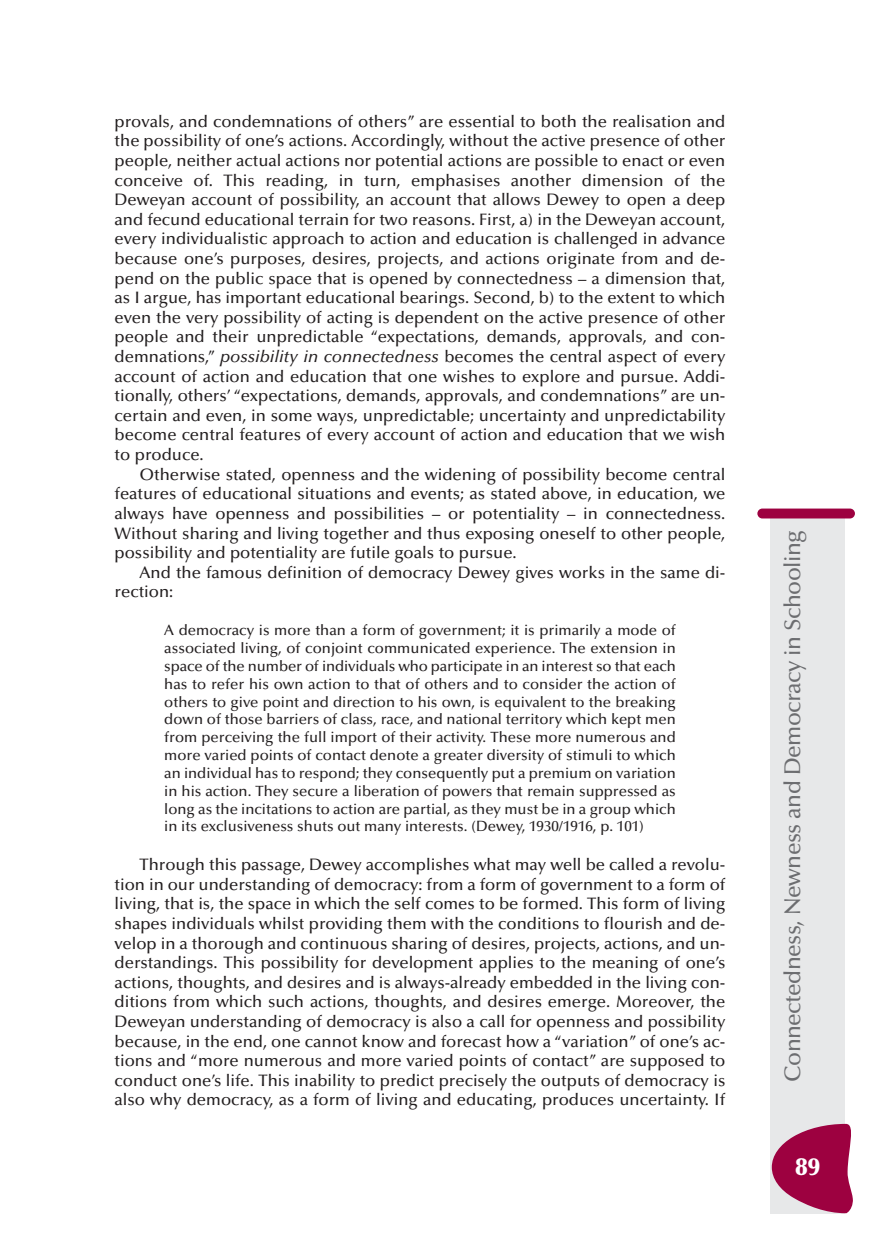
<style>
.page{position:relative;width:869px;height:1241px;background:#fff}
.page>*{position:absolute;margin:0;border:0;box-sizing:border-box;transform-origin:0 0}
.t1{font:900 24.5px "Optima";color:#fff}
.t2{font:500 22.75px "Optima";letter-spacing:-.025em;color:#6c6d70}
.t3{font:500 16.62px/19.6px "Optima";color:#231f20;text-align:justify}
.t4{font:500 14.88px/17.8px "Optima";color:#231f20;text-align:justify}
.s1{font-style:italic}
</style>
<div class="page">
<div style="left:770px;top:516px;width:74px;height:697px;background:#e7e8e9"></div>
<div style="left:757px;top:508px;width:97px;height:10px;background:#9d0140;border-radius:5px"></div>
<svg style="left:771px;top:1123px;width:82px;height:89px"></svg>
<p class="t3" style="left:115px;top:113px;width:612px">provals, and condemnations of others” are essential to both the realisation and the possibility of one’s actions. Accordingly, without the active presence of other people, neither actual actions nor potential actions are possible to enact or even conceive of. This reading, in turn, emphasises another dimension of the Deweyan account of possibility, an account that allows Dewey to open a deep and fecund educational terrain for two reasons. First, a) in the Deweyan account, every individualistic approach to action and education is challenged in advance because one’s purposes, desires, projects, and actions originate from and de&shy;pend on the public space that is opened by connectedness – a dimension that, as I argue, has important educational bearings. Second, b) to the extent to which even the very possibility of acting is dependent on the active presence of other people and their unpredictable “expectations, demands, approvals, and con&shy;demnations,” <span class="s1">possibility in connectedness</span> becomes the central aspect of every account of action and education that one wishes to explore and pursue. Addi&shy;tionally, others’“expectations, demands, approvals, and condemnations” are un&shy;certain and even, in some ways, unpredictable; uncertainty and unpredictability become central features of every account of action and education that we wish to produce.</p>
<p class="t3" style="left:115px;top:466px;width:612px;text-indent:25px">Otherwise stated, openness and the widening of possibility become central features of educational situations and events; as stated above, in education, we always have openness and possibilities – or potentiality – in connectedness.<br>Without sharing and living together and thus exposing oneself to other people, possibility and potentiality are futile goals to pursue.</p>
<p class="t3" style="left:115px;top:564px;width:612px;text-indent:25px">And the famous definition of democracy Dewey gives works in the same di&shy;rection:</p>
<p class="t4" style="left:164px;top:622px;width:512px">A democracy is more than a form of government; it is primarily a mode of associated living, of conjoint communicated experience. The extension in space of the number of individuals who participate in an interest so that each has to refer his own action to that of others and to consider the action of others to give point and direction to his own, is equivalent to the breaking down of those barriers of class, race, and national territory which kept men from perceiving the full import of their activity. These more numerous and more varied points of contact denote a greater diversity of stimuli to which an individual has to respond; they consequently put a premium on variation in his action. They secure a liberation of powers that remain suppressed as long as the incitations to action are partial, as they must be in a group which in its exclusiveness shuts out many interests. (Dewey, 1930/1916, p. 101)</p>
<p class="t3" style="left:114px;top:856px;width:612px;text-indent:25px">Through this passage, Dewey accomplishes what may well be called a revolu&shy;tion in our understanding of democracy: from a form of government to a form of living, that is, the space in which the self comes to be formed. This form of living shapes individuals whilst providing them with the conditions to flourish and de&shy;velop in a thorough and continuous sharing of desires, projects, actions, and un&shy;derstandings. This possibility for development applies to the meaning of one’s actions, thoughts, and desires and is always-already embedded in the living con&shy;ditions from which such actions, thoughts, and desires emerge. Moreover, the Deweyan understanding of democracy is also a call for openness and possibility because, in the end, one cannot know and forecast how a “variation” of one’s ac&shy;tions and “more numerous and more varied points of contact” are supposed to conduct one’s life. This inability to predict precisely the outputs of democracy is also why democracy, as a form of living and educating, produces uncertainty. If</p>
<h2 class="t2" style="left:783px;top:1081px;width:552px;rotate:-90deg">Connectedness, Newness and Democracy in Schooling</h2>
<h1 class="t1" style="left:795px;top:1156px;width:26px">89</h1>
</div>
